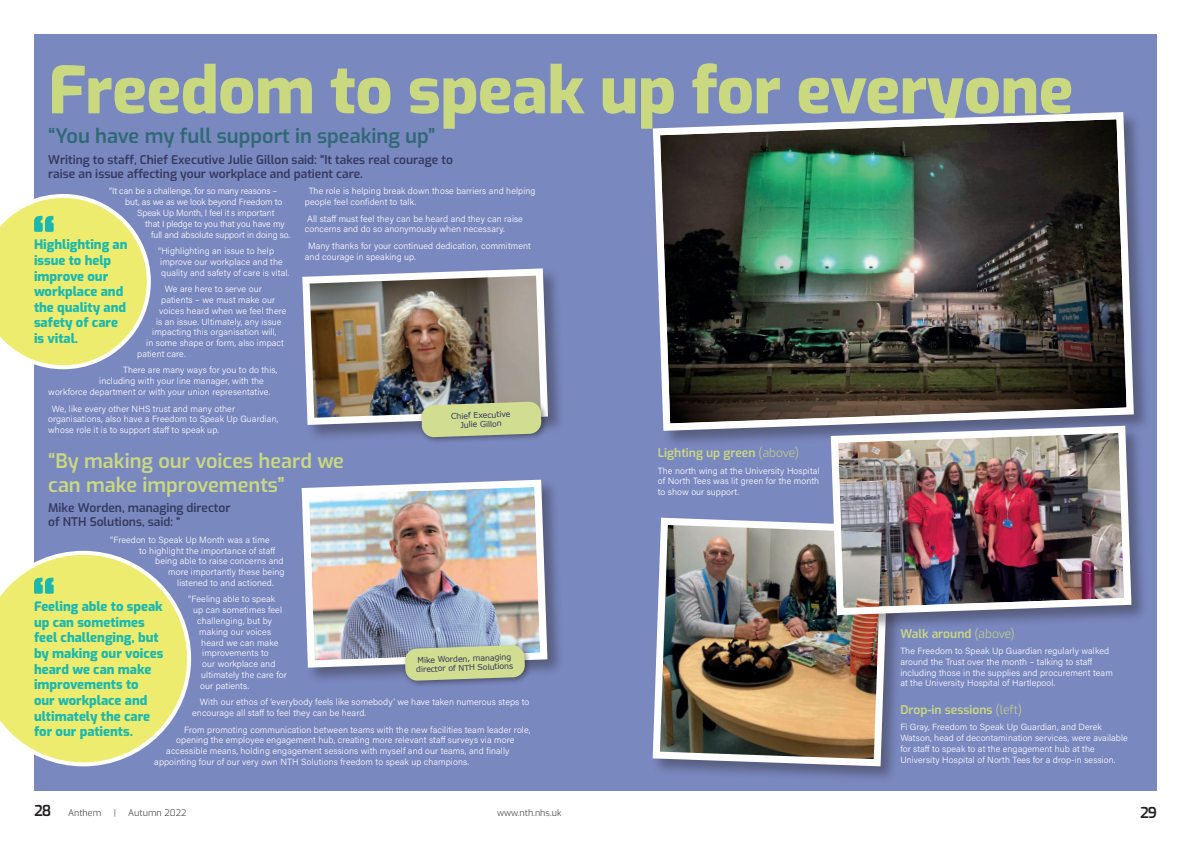
<style>
.page{position:relative;width:1191px;height:842px;background:#fff}
.page>*{position:absolute;margin:0;border:0;box-sizing:border-box;transform-origin:0 0}
.t1{font:800 65px "Exo";letter-spacing:-.01em;color:#cad980}
.t2{font:600 20px/24px "Exo";color:#cad980}
.t3{font:600 20px "Exo";color:#2f6974}
.t4{font:600 15px "Exo";color:#231f20}
.t5{font:800 13px/15.6px "Exo";color:#1cb8ae}
.t6{font:600 12px/14.4px "Exo";color:#34395e}
.t7{font:600 12px "Exo";color:#cad980}
.t8{font:300 9px/10.8px "Acumin Pro";letter-spacing:.01em;color:#fff}
.t9{font:300 9px "Acumin Pro";letter-spacing:-.01em;color:#fff}
.t10{font:300 9px "Exo";color:#312f30}
.t11{font:8px/9px "Verdana";color:#34395e}
.s1{font-weight:300}
.s2{font-weight:600;font-size:15px;color:#231f20}
</style>
<div class="page">
<div style="left:34px;top:34px;width:1123px;height:757px;background:#7a88c0"></div>
<svg style="left:0;top:194px;width:151px;height:175px"></svg>
<svg style="left:62px;top:551px;width:129px;height:215px"></svg>
<svg style="left:0;top:553px;width:189px;height:211px;background:#e3e382"></svg>
<div style="left:300px;top:478px;width:265px;height:207px;background:#231f20;opacity:.4"></div>
<img style="left:300px;top:478px;width:251px;height:193px">
<div style="left:402px;top:642px;width:130px;height:46px;background:#231f20;opacity:.5"></div>
<svg style="left:405px;top:645px;width:120px;height:36px;background:#c3d093"></svg>
<div style="left:301px;top:267px;width:264px;height:175px;background:#231f20;opacity:.4"></div>
<svg style="left:301px;top:267px;width:250px;height:162px"></svg>
<div style="left:418px;top:399px;width:131px;height:46px;background:#231f20;opacity:.5"></div>
<div style="left:651px;top:111px;width:500px;height:337px;background:#231f20;opacity:.4"></div>
<img style="left:651px;top:111px;width:486px;height:323px">
<div style="left:651px;top:516px;width:255px;height:268px;background:#231f20;opacity:.4"></div>
<svg style="left:651px;top:516px;width:241px;height:254px"></svg>
<div style="left:829px;top:424px;width:319px;height:208px;background:#231f20;opacity:.4"></div>
<img style="left:660px;top:525px;width:221px;height:234px">
<img style="left:827px;top:422px;width:308px;height:197px">
<img style="left:306px;top:272px;width:238px;height:165px">
<h2 class="t1" style="left:48px;top:43px;width:1026px">Freedom to speak up for everyone</h2>
<p class="t3" style="left:48px;top:122px;width:388px">“You have my full support in speaking up”</p>
<p class="t6" style="left:48px;top:151px;width:406px">Writing to staff, Chief Executive Julie Gillon said: “It takes real courage to raise an issue affecting your workplace and patient care.</p>
<p class="t9" style="left:109px;top:185px;width:170px">“It can be a challenge, for so many reasons –</p>
<p class="t8" style="left:309px;top:185px;width:228px">The role is helping break down those barriers and helping</p>
<p class="t9" style="left:125px;top:196px;width:159px">but, as we as we look beyond Freedom to</p>
<p class="t8" style="left:305px;top:196px;width:113px">people feel confident to talk.</p>
<p class="t9" style="left:137px;top:207px;width:139px">Speak Up Month, I feel it s important</p>
<p class="t8" style="left:307px;top:213px;width:217px">All staf must feel they can be heard and they can raise</p>
<p class="t9" style="left:145px;top:217px;width:141px">that I pledge to you that you have my</p>
<p class="t8" style="left:305px;top:224px;width:202px">concerns and do so anonymously when necessary.</p>
<p class="t9" style="left:151px;top:228px;width:141px">full and absolute support in doing so.</p>
<p class="t8" style="left:308px;top:240px;width:224px">Many thanks for your continued dedication, commitment</p>
<p class="t8" style="left:158px;top:245px;width:117px">“Highlighting an issue to help</p>
<p class="t8" style="left:305px;top:251px;width:113px">and courage in speaking up.</p>
<p class="t8" style="left:160px;top:256px;width:130px">improve our workplace and the quality and safety of care is vital.</p>
<p class="t8" style="left:165px;top:283px;width:98px">We are here to serve our</p>
<p class="t8" style="left:161px;top:294px;width:115px">patients – we must make our</p>
<p class="t8" style="left:159px;top:305px;width:129px">voices heard when we feel there</p>
<p class="t8" style="left:156px;top:316px;width:127px">is an issue. Ultimately, any issue</p>
<p class="t8" style="left:152px;top:326px;width:126px">impacting this organisation will,</p>
<p class="t8" style="left:146px;top:337px;width:139px">in some shape or form, also impact</p>
<p class="t8" style="left:137px;top:348px;width:50px">patient care.</p>
<p class="t8" style="left:123px;top:365px;width:156px">There are many ways for you to do this,</p>
<p class="t8" style="left:99px;top:375px;width:166px">including with your line manager, with the</p>
<p class="t8" style="left:48px;top:386px;width:223px">workforce department or with your union representative.</p>
<p class="t8" style="left:48px;top:403px;width:232px;text-indent:4px">We, like every other NHS trust and many other organisations, also have a Freedom to Speak Up Guardian, whose role it is to support staf to speak up.</p>
<p class="t2" style="left:48px;top:448px;width:297px">“By making our voices heard we can make improvements”</p>
<p class="t6" style="left:48px;top:500px;width:184px">Mike Worden, managing director of NTH Solutions, said: “</p>
<p class="t8" style="left:110px;top:534px;width:161px">“Freedon to Speak Up Month was a time</p>
<p class="t8" style="left:139px;top:545px;width:137px">to highlight the importance of staf</p>
<p class="t8" style="left:155px;top:555px;width:130px">being able to raise concerns and</p>
<p class="t8" style="left:168px;top:566px;width:118px">more importantly these being</p>
<p class="t8" style="left:177px;top:577px;width:98px">listened to and actioned.</p>
<p class="t8" style="left:188px;top:593px;width:88px">“Feeling able to speak</p>
<p class="t8" style="left:193px;top:604px;width:90px">up can sometimes feel</p>
<p class="t8" style="left:197px;top:615px;width:76px">challenging, but by</p>
<p class="t8" style="left:199px;top:626px;width:73px">making our voices</p>
<p class="t8" style="left:201px;top:637px;width:79px">heard we can make</p>
<p class="t8" style="left:202px;top:647px;width:68px">improvements to</p>
<p class="t8" style="left:202px;top:658px;width:75px">our workplace and</p>
<p class="t8" style="left:201px;top:669px;width:87px">ultimately the care for</p>
<p class="t8" style="left:200px;top:680px;width:50px">our patients.</p>
<p class="t8" style="left:192px;top:696px;width:339px;text-indent:8px">With our ethos of ‘everybody feels like somebody’ we have taken numerous steps to encourage all staf to feel they can be heard.</p>
<p class="t8" style="left:184px;top:724px;width:348px">From promoting communication between teams with the new facilities team leader role,</p>
<p class="t8" style="left:176px;top:734px;width:340px">opening the employee engagement hub, creating more relevant staf surveys via more</p>
<p class="t8" style="left:166px;top:745px;width:345px">accessible means, holding engagement sessions with myself and our teams, and finally</p>
<p class="t8" style="left:154px;top:756px;width:316px">appointing four of our very own NTH Solutions freedom to speak up champions.</p>
<p class="t5" style="left:34px;top:236px;width:95px">Highlighting an issue to help improve our workplace and the quality and safety of care is vital.</p>
<p class="t11" style="left:451px;top:412px;width:61px;rotate:-2deg">Chief Executive</p>
<p class="t11" style="left:460px;top:420px;width:43px;rotate:-2deg">Julie Gillon</p>
<p class="t7" style="left:658px;top:444px;width:143px">Lighting up green <span class="s1">(above)</span></p>
<p class="t8" style="left:658px;top:465px;width:163px;text-align:justify">The north wing at the University Hospital of North Tees was lit green for the month to show our support.</p>
<p class="t5" style="left:34px;top:598px;width:131px">Feeling able to speak up can sometimes feel challenging, but by making our voices heard we can make improvements to<br>our workplace and ultimately the care for our patients.</p>
<p class="t7" style="left:900px;top:625px;width:116px">Walk around <span class="s1">(above)</span></p>
<p class="t8" style="left:900px;top:645px;width:214px">The Freedom to Speak Up Guardian regularly walked around the Trust over the month – talking to staf including those in the supplies and procurement team at the University Hospital of Hartlepool.</p>
<p class="t7" style="left:900px;top:701px;width:123px">Drop-in sessions <span class="s1">(left)</span></p>
<p class="t8" style="left:900px;top:721px;width:229px">Fi Gray, Freedom to Speak Up Guardian, and Derek Watson, head of decontamination services, were available for staf to speak to at the engagement hub at the University Hospital of North Tees for a drop-in session.</p>
<p class="t11" style="left:416px;top:656px;width:99px;rotate:-2deg">Mike Worden, managing director of NTH Solutions</p>
<p class="t10" style="left:34px;top:806px;width:69px"><span class="s2">28</span> Anthem</p>
<p class="t10" style="left:114px;top:806px;width:4px">|</p>
<p class="t10" style="left:128px;top:806px;width:60px">Autumn 2022</p>
<p class="t10" style="left:497px;top:806px;width:66px">www.nth.nhs.uk</p>
<p class="t4" style="left:1140px;top:802px;width:18px">29</p>
</div>
